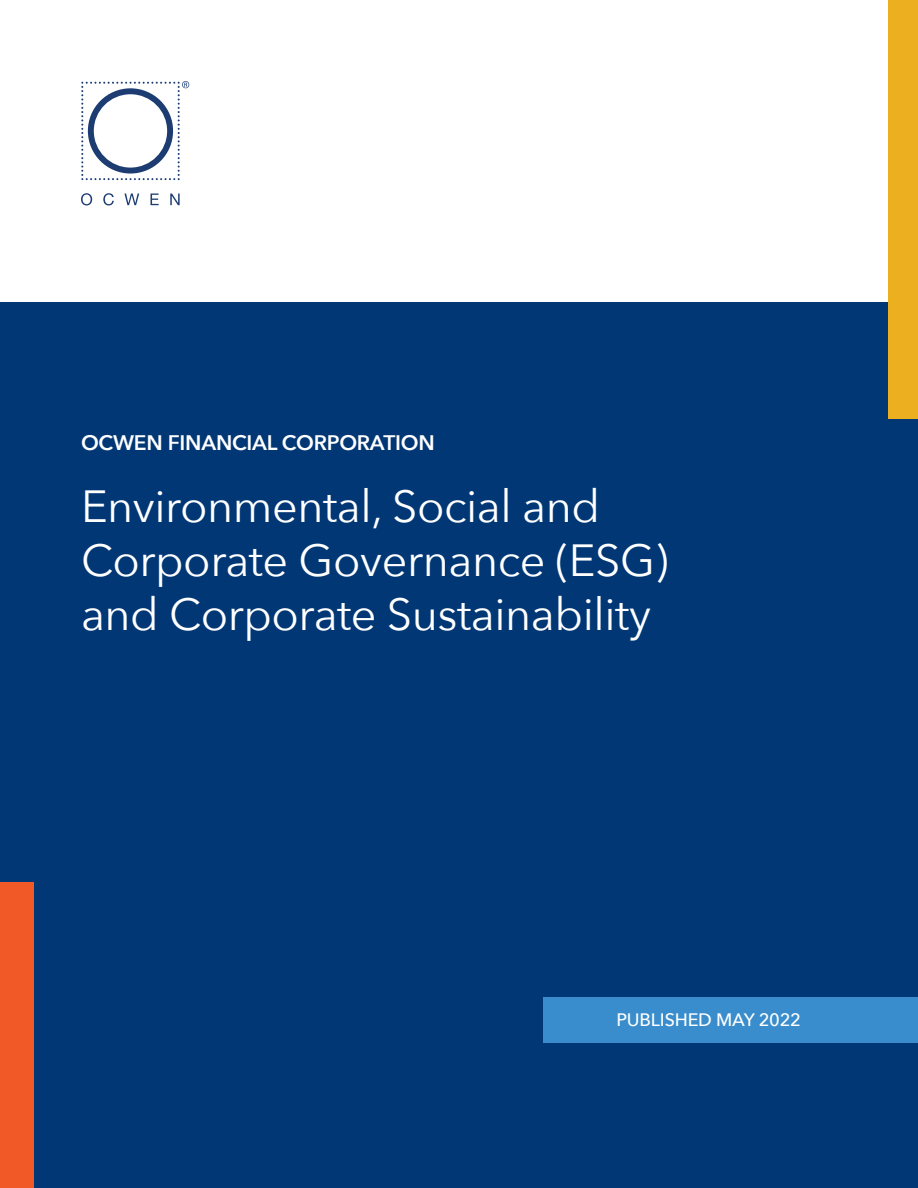
<style>
.page{position:relative;width:918px;height:1188px;background:#fff}
.page>*{position:absolute;margin:0;border:0;box-sizing:border-box;transform-origin:0 0}
.t1{font:45px/54px "Avenir Next";letter-spacing:-.01em;color:#fff}
.t2{font:600 21px "Avenir Next";letter-spacing:-.01em;color:#fff}
.t3{font:500 18px "Avenir Next";letter-spacing:-.01em;color:#fff}
</style>
<div class="page">
<div style="left:0;top:302px;width:918px;height:886px;background:#013775"></div>
<div style="left:543px;top:997px;width:375px;height:45px;background:#398dcc"></div>
<svg style="left:81px;top:193px;width:11px;height:12px"></svg>
<svg style="left:103px;top:193px;width:11px;height:12px"></svg>
<svg style="left:124px;top:194px;width:15px;height:11px"></svg>
<svg style="left:151px;top:194px;width:8px;height:11px"></svg>
<svg style="left:170px;top:194px;width:10px;height:11px"></svg>
<svg style="left:81px;top:81px;width:108px;height:99px"></svg>
<div style="left:888px;top:0;width:30px;height:418px;background:#ecaf20"></div>
<div style="left:0;top:883px;width:33px;height:305px;background:#f15926"></div>
<p class="t2" style="left:81px;top:425px;width:355px">OCWEN FINANCIAL CORPORATION</p>
<p class="t1" style="left:81px;top:477px;width:589px">Environmental, Social and<br>Corporate Governance (ESG) and Corporate Sustainability</p>
<p class="t3" style="left:616px;top:1004px;width:186px">PUBLISHED MAY 2022</p>
</div>
